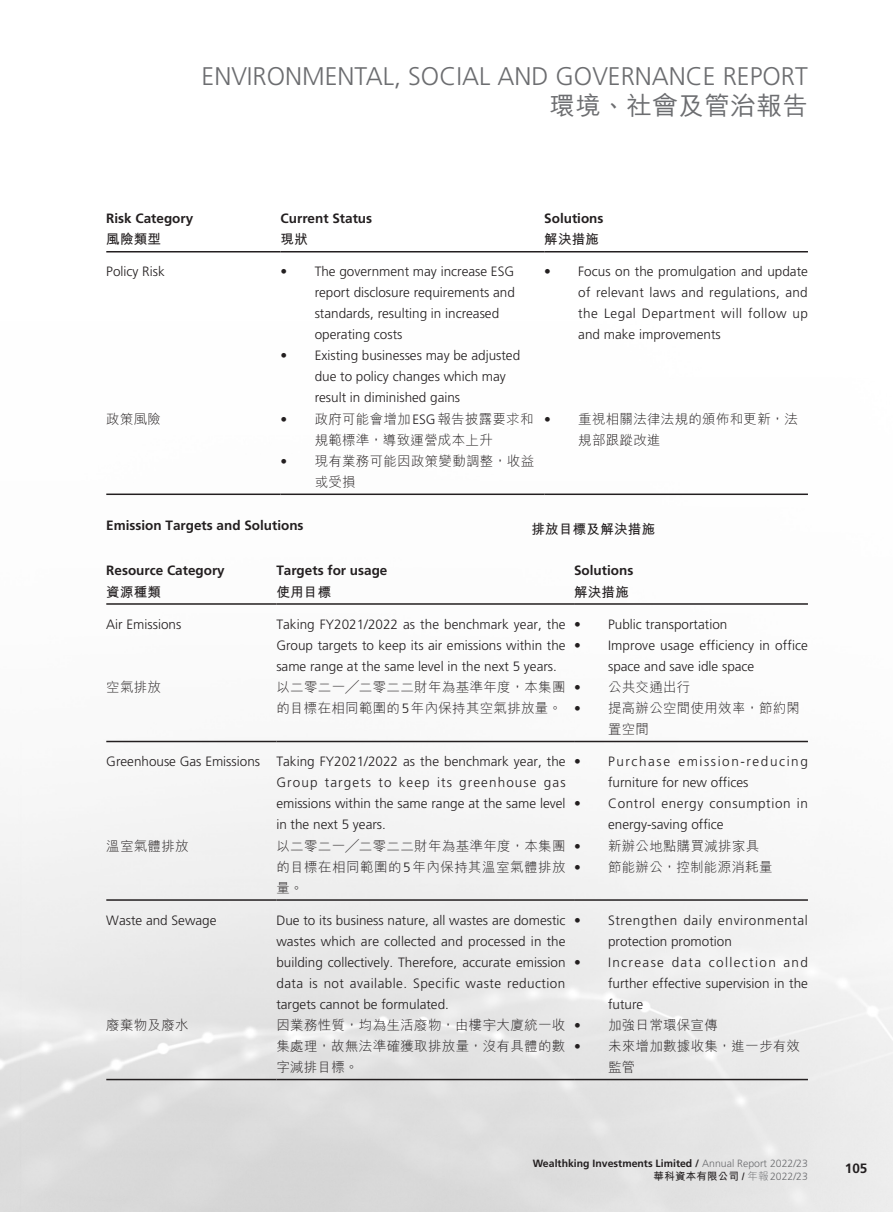
<style>
.page{position:relative;width:893px;height:1212px;background:#fff}
.page>*{position:absolute;margin:0;border:0;box-sizing:border-box;transform-origin:0 0}
.t1{font:300 25.5px "Frutiger LT Std";color:#6c6d70}
.t2{font:500 25.5px "M Hei HK";letter-spacing:.02em;color:#6c6d70}
._00_txt_E{font:300 13.5px/21px "Frutiger LT Std";color:#231f20;text-align:justify}
._50_Table_txt{font:300 13.5px/21px "M Hei HK";letter-spacing:.02em;color:#231f20}
._00_txt_E-2{font:300 13.5px/21px "Frutiger LT Std";letter-spacing:.045em;color:#231f20}
._00_txt_E-3{font:300 13.5px/21px "Frutiger LT Std";letter-spacing:.115em;color:#231f20}
._50_Table_txt-2{font:700 13.5px "Frutiger LT Std";color:#231f20}
._00_txt_E-4{font:700 13.5px "Frutiger LT Std";color:#231f20}
._03_H3_E{font:700 13.5px "Frutiger LT Std";color:#231f20}
._50_Table_txt-3{font:700 13.5px "M Hei HK";letter-spacing:.02em;color:#231f20}
._003_H3_C{font:700 13.5px "M Hei HK";letter-spacing:.02em;color:#231f20}
.t3{font:700 10.5px "Frutiger LT Std";color:#231f20}
.t4{font:700 10.5px "M Hei HK";letter-spacing:.02em;color:#231f20}
.s1{font-family:"Frutiger LT Std"}
.s2{font-weight:300;color:#6c6d70}
.s3{font-family:"Frutiger LT Std";font-stretch:condensed}
.s4{font-family:"Frutiger LT Std";font-weight:300;color:#6c6d70}
</style>
<div class="page">
<hr style="left:106px;top:251px;width:175px;height:1px;background:#231f20">
<hr style="left:281px;top:251px;width:263px;height:1px;background:#231f20">
<hr style="left:544px;top:251px;width:264px;height:1px;background:#231f20">
<hr style="left:106px;top:493px;width:175px;height:2px;background:#231f20">
<hr style="left:281px;top:493px;width:263px;height:2px;background:#231f20">
<hr style="left:544px;top:493px;width:264px;height:2px;background:#231f20">
<hr style="left:106px;top:603px;width:170px;height:2px;background:#231f20">
<hr style="left:276px;top:603px;width:298px;height:2px;background:#231f20">
<hr style="left:574px;top:603px;width:234px;height:2px;background:#231f20">
<hr style="left:106px;top:741px;width:170px;height:1px;background:#231f20">
<hr style="left:276px;top:741px;width:298px;height:1px;background:#231f20">
<hr style="left:574px;top:741px;width:234px;height:1px;background:#231f20">
<hr style="left:106px;top:899px;width:170px;height:2px;background:#231f20">
<hr style="left:276px;top:899px;width:298px;height:2px;background:#231f20">
<hr style="left:574px;top:899px;width:234px;height:2px;background:#231f20">
<hr style="left:106px;top:1079px;width:170px;height:1px;background:#231f20">
<hr style="left:276px;top:1079px;width:298px;height:1px;background:#231f20">
<hr style="left:574px;top:1079px;width:234px;height:1px;background:#231f20">
<h1 class="t1" style="left:202px;top:62px;width:608px">ENVIRONMENTAL, SOCIAL AND GOVERNANCE REPORT</h1>
<h1 class="t2" style="left:549px;top:87px;width:260px">環境、社會及管治報告</h1>
<p class="_00_txt_E-4" style="left:106px;top:210px;width:89px">Risk Category</p>
<p class="_00_txt_E-4" style="left:281px;top:210px;width:93px">Current Status</p>
<p class="_00_txt_E-4" style="left:544px;top:210px;width:61px">Solutions</p>
<p class="_50_Table_txt-3" style="left:106px;top:230px;width:56px">風險類型</p>
<p class="_50_Table_txt-3" style="left:281px;top:230px;width:29px">現狀</p>
<p class="_50_Table_txt-3" style="left:544px;top:230px;width:56px">解決措施</p>
<p class="_00_txt_E" style="left:106px;top:261px;width:60px">Policy Risk</p>
<p class="_00_txt_E" style="left:315px;top:261px;width:202px;text-align:left;text-indent:-34px">• The government may increase ESG report disclosure requirements and standards, resulting in increased operating costs</p>
<p class="_00_txt_E" style="left:315px;top:345px;width:207px;text-align:left;text-indent:-34px">• Existing businesses may be adjusted due to policy changes which may result in diminished gains</p>
<p class="_00_txt_E" style="left:578px;top:261px;width:231px;text-indent:-34px">• Focus on the promulgation and update of relevant laws and regulations, and the Legal Department will follow up and make improvements</p>
<p class="_50_Table_txt" style="left:106px;top:408px;width:56px">政策風險</p>
<p class="_50_Table_txt" style="left:281px;top:408px;width:254px;text-align:center"><span class="s1">•</span> 政府可能會增加<span class="s1">ESG</span>報告披露要求和規範標準，導致運營成本上升</p>
<p class="_50_Table_txt" style="left:315px;top:450px;width:221px;text-indent:-34px"><span class="s1">•</span> 現有業務可能因政策變動調整，收益或受損</p>
<p class="_50_Table_txt" style="left:578px;top:408px;width:221px;text-indent:-34px"><span class="s1">•</span> 重視相關法律法規的頒佈和更新，法規部跟蹤改進</p>
<p class="_03_H3_E" style="left:106px;top:517px;width:199px">Emission Targets and Solutions</p>
<p class="_003_H3_C" style="left:531px;top:519px;width:125px">排放目標及解決措施</p>
<p class="_50_Table_txt-2" style="left:106px;top:562px;width:120px">Resource Category</p>
<p class="_50_Table_txt-2" style="left:276px;top:562px;width:113px">Targets for usage</p>
<p class="_50_Table_txt-2" style="left:574px;top:562px;width:61px">Solutions</p>
<p class="_50_Table_txt-3" style="left:106px;top:582px;width:56px">資源種類</p>
<p class="_50_Table_txt-3" style="left:276px;top:582px;width:56px">使用目標</p>
<p class="_50_Table_txt-3" style="left:574px;top:582px;width:56px">解決措施</p>
<p class="_00_txt_E" style="left:106px;top:613px;width:77px">Air Emissions</p>
<p class="_00_txt_E" style="left:276px;top:613px;width:291px">Taking FY2021/2022 as the benchmark year, the Group targets to keep its air emissions within the same range at the same level in the next 5 years.</p>
<p class="_00_txt_E" style="left:574px;top:613px;width:155px">• Public transportation</p>
<p class="_00_txt_E" style="left:608px;top:634px;width:201px;text-indent:-34px">• Improve usage efficiency in office space and save idle space</p>
<p class="_50_Table_txt" style="left:106px;top:676px;width:56px">空氣排放</p>
<p class="_50_Table_txt" style="left:276px;top:676px;width:291px">以二零二一╱二零二二財年為基準年度，本集團的目標在相同範圍的<span class="s1">5</span>年內保持其空氣排放量。</p>
<p class="_50_Table_txt" style="left:574px;top:676px;width:118px"><span class="s1">•</span> 公共交通出行</p>
<p class="_50_Table_txt" style="left:608px;top:697px;width:193px;text-indent:-34px"><span class="s1">•</span> 提高辦公空間使用效率，節約閑置空間</p>
<p class="_00_txt_E" style="left:106px;top:751px;width:155px">Greenhouse Gas Emissions</p>
<p class="_00_txt_E" style="left:276px;top:751px;width:291px">Taking FY2021/2022 as the benchmark year, the Group targets to keep its greenhouse gas emissions within the same range at the same level in the next 5 years.</p>
<p class="_00_txt_E-3" style="left:608px;top:751px;width:201px;text-indent:-34px">• Purchase emission-reducing furniture for new offices</p>
<p class="_00_txt_E-2" style="left:608px;top:793px;width:201px;text-indent:-34px">• Control energy consumption in energy-saving office</p>
<p class="_50_Table_txt" style="left:106px;top:835px;width:84px">溫室氣體排放</p>
<p class="_50_Table_txt" style="left:276px;top:835px;width:291px;text-align:justify">以二零二一╱二零二二財年為基準年度，本集團的目標在相同範圍的<span class="s1">5</span>年內保持其溫室氣體排放量。</p>
<p class="_50_Table_txt" style="left:574px;top:835px;width:187px"><span class="s1">•</span> 新辦公地點購買減排家具</p>
<p class="_50_Table_txt" style="left:574px;top:856px;width:200px"><span class="s1">•</span> 節能辦公，控制能源消耗量</p>
<p class="_00_txt_E" style="left:106px;top:909px;width:112px">Waste and Sewage</p>
<p class="_00_txt_E" style="left:276px;top:909px;width:291px">Due to its business nature, all wastes are domestic wastes which are collected and processed in the building collectively. Therefore, accurate emission data is not available. Specific waste reduction targets cannot be formulated.</p>
<p class="_00_txt_E-2" style="left:608px;top:909px;width:201px;text-indent:-34px">• Strengthen daily environmental protection promotion</p>
<p class="_00_txt_E" style="left:608px;top:951px;width:201px;text-indent:-34px">• Increase data collection and further effective supervision in the future</p>
<p class="_50_Table_txt" style="left:106px;top:1014px;width:84px">廢棄物及廢水</p>
<p class="_50_Table_txt" style="left:276px;top:1014px;width:291px;text-align:justify">因業務性質，均為生活廢物，由樓宇大廈統一收集處理，故無法準確獲取排放量，沒有具體的數字減排目標。</p>
<p class="_50_Table_txt" style="left:574px;top:1014px;width:145px"><span class="s1">•</span> 加強日常環保宣傳</p>
<p class="_50_Table_txt" style="left:608px;top:1035px;width:193px;text-indent:-34px"><span class="s1">•</span> 未來增加數據收集，進一步有效監管</p>
<p class="t3" style="left:533px;top:1157px;width:277px">Wealthking Investments Limited / <span class="s2">Annual Report 2022/23</span></p>
<p class="t4" style="left:654px;top:1168px;width:156px">華科資本有限公司 <span class="s3">/</span> <span class="s2">年報</span><span class="s4">2022/23</span></p>
<p class="_03_H3_E" style="left:845px;top:1161px;width:24px">105</p>
</div>
